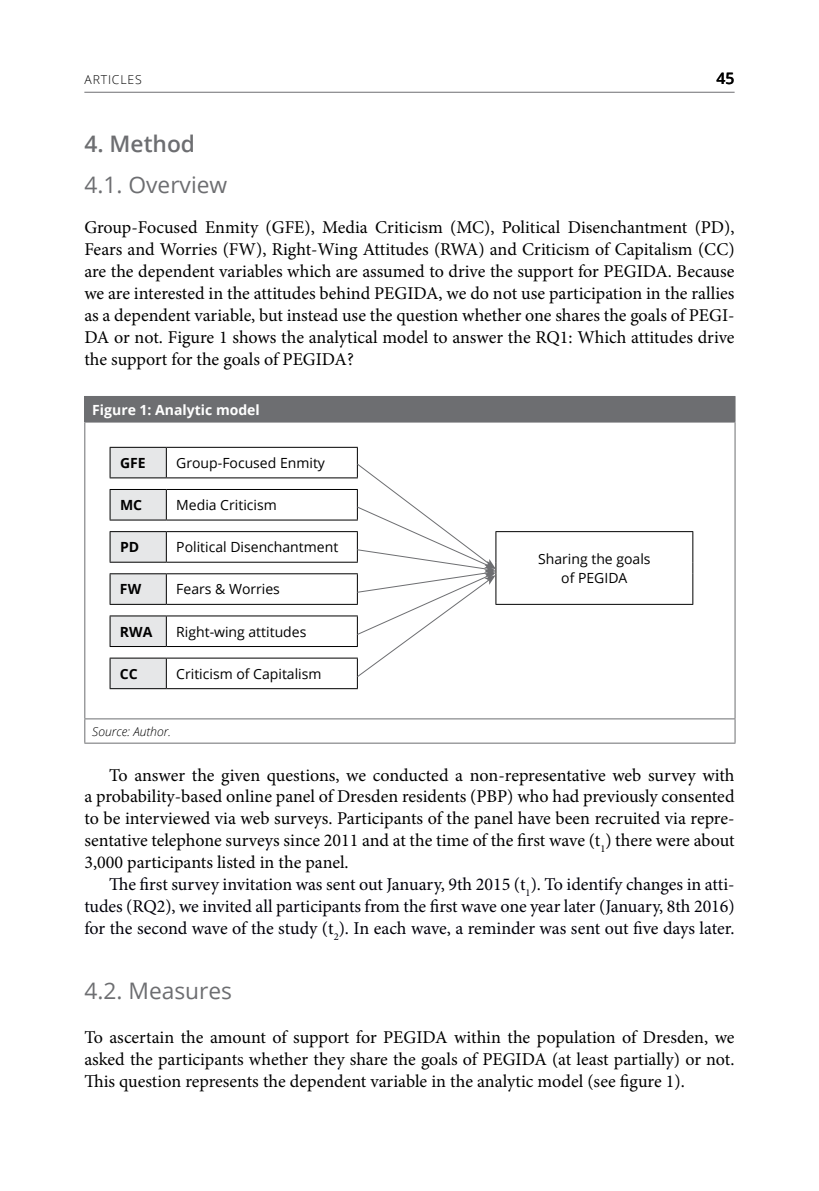
<style>
.page{position:relative;width:819px;height:1191px;background:#fff}
.page>*{position:absolute;margin:0;border:0;box-sizing:border-box;transform-origin:0 0}
.t1{font:22.75px "Open Sans";color:#6d6e71}
.t2{font:600 22.75px "Open Sans";color:#6d6e71}
.t3{font:18.03px/21.9px "Minion Pro";color:#000;text-align:justify}
.t4{font:18.03px/21.9px "Minion Pro";letter-spacing:-.005em;color:#00000a;text-align:justify}
.t5{font:600 15.75px "Open Sans";color:#000}
.t6{font:14px/19.2px "Open Sans";color:#000;text-align:center}
.t7{font:700 14px "Open Sans";color:#fff}
.t8{font:700 14px "Open Sans";color:#000}
.t9{font:italic 300 12.25px "Open Sans";color:#000}
.t10{font:300 12.25px "Open Sans";letter-spacing:.07em;color:#000}
</style>
<div class="page">
<hr style="left:84px;top:92px;width:650px;height:1px;background:#6d6e71">
<div style="left:85px;top:396px;width:650px;height:26px;background:#6d6e71"></div>
<svg style="left:84px;top:719px;width:1px;height:23px"></svg>
<svg style="left:734px;top:719px;width:1px;height:23px"></svg>
<hr style="left:84px;top:742px;width:651px;height:1px;background:#6d6e71">
<hr style="left:84px;top:396px;width:651px;height:1px;background:#6d6e71">
<svg style="left:84px;top:397px;width:1px;height:24px"></svg>
<hr style="left:84px;top:421px;width:651px;height:1px;background:#6d6e71">
<hr style="left:84px;top:422px;width:1px;height:296px;background:#6d6e71">
<hr style="left:734px;top:422px;width:1px;height:296px;background:#6d6e71">
<hr style="left:84px;top:718px;width:651px;height:1px;background:#6d6e71">
<hr style="left:166px;top:447px;width:192px;height:1px;background:#000">
<svg style="left:110px;top:447px;width:57px;height:241px"></svg>
<hr style="left:110px;top:532px;width:1px;height:30px;background:#000">
<hr style="left:166px;top:532px;width:1px;height:30px;background:#000">
<hr style="left:110px;top:574px;width:1px;height:30px;background:#000">
<hr style="left:166px;top:574px;width:1px;height:30px;background:#000">
<hr style="left:110px;top:616px;width:1px;height:30px;background:#000">
<hr style="left:166px;top:616px;width:1px;height:30px;background:#000">
<hr style="left:110px;top:658px;width:1px;height:30px;background:#000">
<hr style="left:166px;top:658px;width:1px;height:30px;background:#000">
<hr style="left:110px;top:688px;width:56px;height:1px;background:#000">
<hr style="left:166px;top:688px;width:192px;height:1px;background:#000">
<hr style="left:110px;top:519px;width:56px;height:1px;background:#000">
<hr style="left:166px;top:519px;width:192px;height:1px;background:#000">
<hr style="left:110px;top:531px;width:56px;height:1px;background:#000">
<hr style="left:166px;top:531px;width:192px;height:1px;background:#000">
<hr style="left:110px;top:477px;width:56px;height:1px;background:#000">
<hr style="left:166px;top:477px;width:192px;height:1px;background:#000">
<hr style="left:110px;top:489px;width:56px;height:1px;background:#000">
<hr style="left:166px;top:489px;width:192px;height:1px;background:#000">
<hr style="left:110px;top:562px;width:56px;height:1px;background:#000">
<hr style="left:166px;top:562px;width:192px;height:1px;background:#000">
<hr style="left:110px;top:573px;width:56px;height:1px;background:#000">
<hr style="left:166px;top:573px;width:192px;height:1px;background:#000">
<hr style="left:110px;top:604px;width:56px;height:1px;background:#000">
<hr style="left:166px;top:604px;width:192px;height:1px;background:#000">
<hr style="left:110px;top:615px;width:56px;height:1px;background:#000">
<hr style="left:166px;top:615px;width:192px;height:1px;background:#000">
<hr style="left:110px;top:646px;width:56px;height:1px;background:#000">
<hr style="left:166px;top:646px;width:192px;height:1px;background:#000">
<hr style="left:110px;top:657px;width:56px;height:1px;background:#000">
<hr style="left:166px;top:657px;width:192px;height:1px;background:#000">
<hr style="left:357px;top:658px;width:1px;height:30px;background:#000">
<hr style="left:495px;top:531px;width:198px;height:1px;background:#000">
<hr style="left:692px;top:532px;width:1px;height:30px;background:#000">
<svg style="left:692px;top:562px;width:1px;height:12px"></svg>
<hr style="left:692px;top:574px;width:1px;height:30px;background:#000">
<hr style="left:495px;top:604px;width:198px;height:1px;background:#000">
<svg style="left:356px;top:448px;width:140px;height:230px"></svg>
<p class="t10" style="left:84px;top:71px;width:59px">ARTICLES</p>
<p class="t5" style="left:716px;top:68px;width:19px">45</p>
<p class="t2" style="left:84px;top:128px;width:112px">4. Method</p>
<p class="t1" style="left:84px;top:169px;width:144px">4.1. Overview</p>
<p class="t3" style="left:84px;top:217px;width:651px">Group-Focused Enmity (GFE), Media Criticism (MC), Political Disenchantment (PD), Fears and Worries (FW), Right-Wing Attitudes (RWA) and Criticism of Capitalism (CC) are the dependent variables which are assumed to drive the support for PEGIDA. Because we are interested in the attitudes behind PEGIDA, we do not use participation in the rallies as a dependent variable, but instead use the question whether one shares the goals of PEGI-DA or not. Figure 1 shows the analytical model to answer the RQ1: Which attitudes drive the support for the goals of PEGIDA?</p>
<p class="t7" style="left:92px;top:400px;width:169px">Figure 1: Analytic model</p>
<p class="t8" style="left:120px;top:453px;width:27px">GFE</p>
<p class="t6" style="left:176px;top:453px;width:150px">Group-Focused Enmity</p>
<p class="t8" style="left:120px;top:495px;width:24px">MC</p>
<p class="t6" style="left:176px;top:495px;width:102px">Media Criticism</p>
<p class="t8" style="left:120px;top:537px;width:21px">PD</p>
<p class="t6" style="left:176px;top:537px;width:163px">Political Disenchantment</p>
<p class="t6" style="left:538px;top:548px;width:114px">Sharing the goals of PEGIDA</p>
<p class="t8" style="left:120px;top:579px;width:23px">FW</p>
<p class="t6" style="left:176px;top:579px;width:105px">Fears &amp; Worries</p>
<p class="t8" style="left:120px;top:621px;width:34px">RWA</p>
<p class="t6" style="left:176px;top:621px;width:132px">Right-wing attitudes</p>
<p class="t8" style="left:120px;top:664px;width:19px">CC</p>
<p class="t6" style="left:176px;top:663px;width:147px">Criticism of Capitalism</p>
<p class="t9" style="left:92px;top:723px;width:80px">Source: Author.</p>
<p class="t3" style="left:84px;top:764px;width:651px;text-indent:25px">To answer the given questions, we conducted a non-representative web survey with a probability-based online panel of Dresden residents (PBP) who had previously consented to be interviewed via web surveys. Participants of the panel have been recruited via repre&shy;sentative telephone surveys since 2011 and at the time of the first wave (t<sub>1</sub>) there were about 3,000 participants listed in the panel.</p>
<p class="t4" style="left:84px;top:873px;width:651px;text-indent:25px">The first survey invitation was sent out January, 9th 2015 (t<sub>1</sub>). To identify changes in atti&shy;tudes (RQ2), we invited all participants from the first wave one year later (January, 8th 2016) for the second wave of the study (t<sub>2</sub>). In each wave, a reminder was sent out five days later.</p>
<p class="t1" style="left:84px;top:975px;width:149px">4.2. Measures</p>
<p class="t3" style="left:84px;top:1026px;width:651px">To ascertain the amount of support for PEGIDA within the population of Dresden, we asked the participants whether they share the goals of PEGIDA (at least partially) or not.<br>This question represents the dependent variable in the analytic model (see figure 1).</p>
</div>
